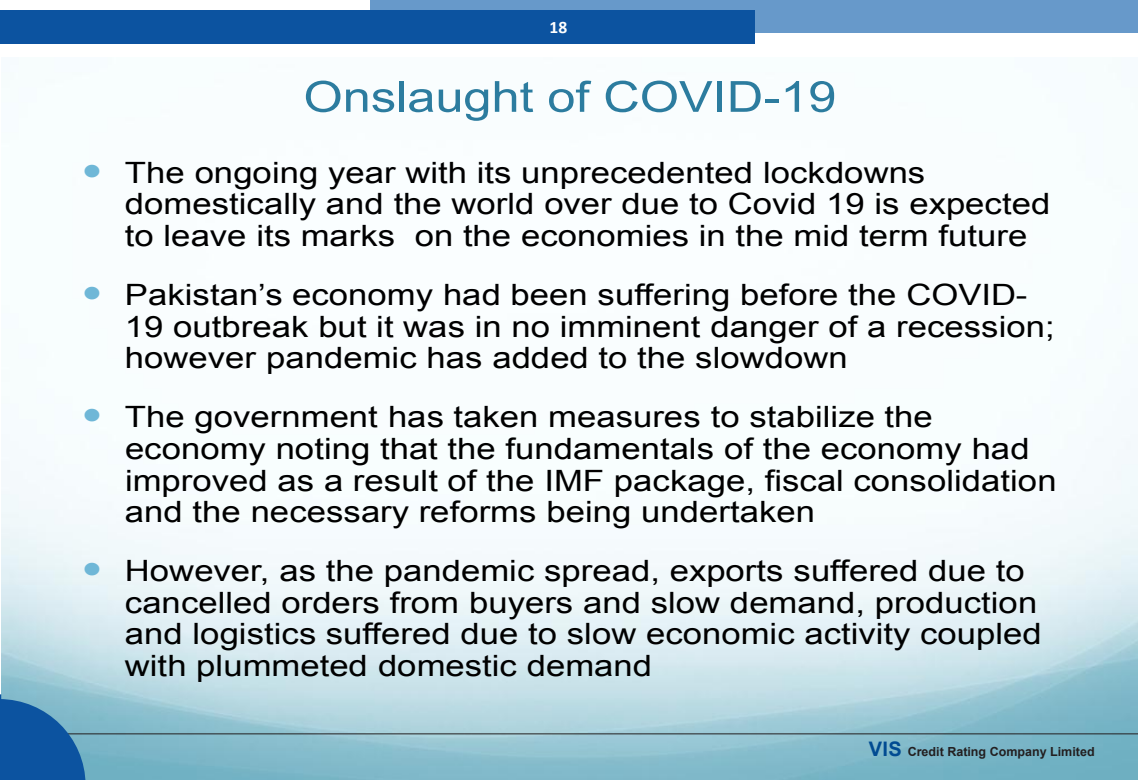
<style>
.page{position:relative;width:1138px;height:780px;background:#fff}
.page>*{position:absolute;margin:0;border:0;box-sizing:border-box;transform-origin:0 0}
.t1{font:42.88px "Arial";color:#2c7c9f;scale:1.18 1}
.t2{font:29.38px/31.8px "Arial";color:#000;scale:1.18 1}
.t3{font:700 20px "Arial";color:#014b92}
.t4{font:700 17.5px "Calibri";color:#fff}
.t5{font:700 12.5px "Arial";color:#231f20}
.s1{font-style:inherit}
</style>
<div class="page">
<img style="left:2px;top:434px;width:1135px;height:346px">
<div style="left:370px;top:0;width:767px;height:33px;background:#6799ca"></div>
<div style="left:0;top:11px;width:754px;height:33px;background:#0c53a0"></div>
<hr style="left:0;top:733px;width:1137px;height:1px;background:#231f20">
<svg style="left:0;top:694px;width:86px;height:86px;background:#2c6fab"></svg>
<svg style="left:85px;top:562px;width:15px;height:13px"></svg>
<p class="t4" style="left:549px;top:16px;width:19px">18</p>
<p class="t1" style="left:303px;top:69px;width:453px">Onslaught of COVID-19</p>
<p class="t2" style="left:125px;top:157px;width:679px">The ongoing year with its unprecedented lockdowns</p>
<p class="t2" style="left:125px;top:188px;width:785px">domestically and the world over due to Covid 19 is expected</p>
<p class="t2" style="left:414px;top:220px;width:520px">on the economies in the mid term future</p>
<p class="t2" style="left:125px;top:220px;width:230px">to leave its marks</p>
<p class="t2" style="left:125px;top:263px;width:766px;line-height:63.5px"><span class="s1">Pakistan s’</span> economy had been suffering before the COVID&shy;however pandemic has added to the slowdown</p>
<p class="t2" style="left:125px;top:401px;width:791px">The government has taken measures to stabilize the economy noting that the fundamentals of the economy had improved as a result of the IMF package, fiscal consolidation and the necessary reforms being undertaken</p>
<p class="t2" style="left:125px;top:555px;width:778px">However, as the pandemic spread, exports suffered due to cancelled orders from buyers and slow demand, production and logistics suffered due to slow economic activity coupled with plummeted domestic demand</p>
<p class="t2" style="left:125px;top:310px;width:789px">19 outbreak but it was in no imminent danger of a recession;</p>
<p class="t3" style="left:868px;top:735px;width:35px">VIS</p>
<p class="t5" style="left:907px;top:743px;width:188px">Credit Rating Company Limited</p>
</div>
